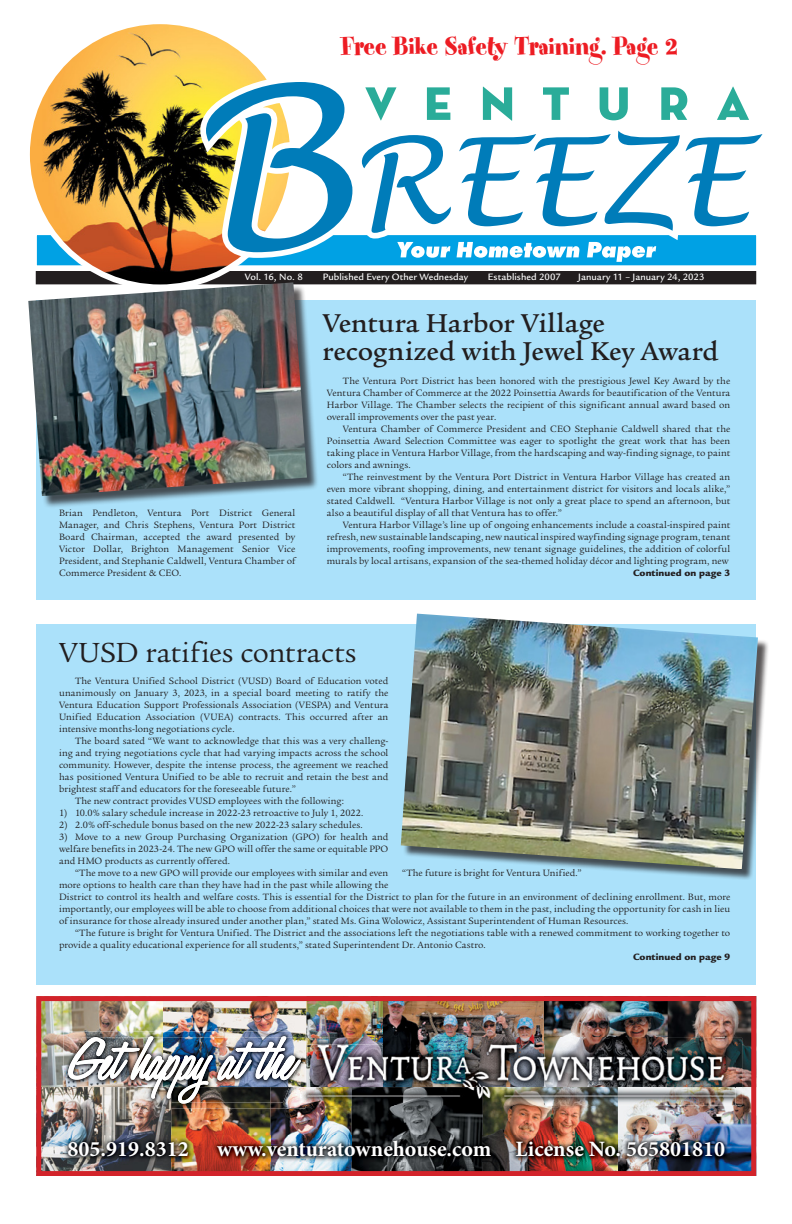
<style>
.page{position:relative;width:792px;height:1224px;background:#fff}
.page>*{position:absolute;margin:0;border:0;box-sizing:border-box;transform-origin:0 0}
.t1{font:30px "Legacy Serif";color:#221e1f}
.t2{font:29px "Spumoni LP";color:#ed1c23}
.t3{font:500 28px/28px "Legacy Serif";color:#221e1f}
.t4{font:700 22px "Minion Pro";color:#fff}
.t5{font:10px/12px "Legacy Serif";letter-spacing:.005em;color:#221e1f;text-align:justify}
.t6{font:500 10px "Legacy Sans";letter-spacing:.005em;color:#fff}
.t7{font:900 10px "Legacy Sans";letter-spacing:.01em;color:#221e1f}
</style>
<div class="page">
<div style="left:36px;top:272px;width:720px;height:12px;background:#221e1f"></div>
<div style="left:36px;top:271px;width:720px;height:13px;border:1px solid #221e1f"></div>
<div style="left:36px;top:234px;width:721px;height:32px;background:#00a1e4"></div>
<div style="left:35px;top:234px;width:723px;height:33px;border:1px solid #fff"></div>
<img style="left:27px;top:21px;width:266px;height:266px;border-radius:133px">
<svg style="left:195px;top:68px;width:563px;height:196px"></svg>
<svg style="left:397px;top:252px;width:259px;height:10px"></svg>
<svg style="left:206px;top:82px;width:557px;height:170px"></svg>
<div style="left:36px;top:300px;width:720px;height:300px;background:#abe1fa"></div>
<img style="left:163px;top:1002px;width:505px;height:36px">
<img style="left:42px;top:1002px;width:121px;height:85px">
<img style="left:668px;top:1002px;width:82px;height:85px">
<img style="left:42px;top:1087px;width:129px;height:83px">
<img style="left:270px;top:1105px;width:348px;height:65px">
<img style="left:618px;top:1087px;width:132px;height:83px">
<img style="left:171px;top:1108px;width:99px;height:62px">
<div style="left:36px;top:996px;width:720px;height:180px;border:5px solid #d2232a"></div>
<img style="left:163px;top:1032px;width:142px;height:4px">
<img style="left:63px;top:1032px;width:100px;height:52px">
<img style="left:63px;top:1103px;width:207px;height:5px">
<img style="left:270px;top:1104px;width:35px;height:4px">
<img style="left:309px;top:1037px;width:74px;height:8px">
<img style="left:63px;top:1087px;width:5px;height:16px">
<img style="left:63px;top:1136px;width:667px;height:26px">
<img style="left:383px;top:1038px;width:285px;height:7px">
<img style="left:305px;top:1045px;width:363px;height:60px">
<img style="left:668px;top:1038px;width:74px;height:49px">
<img style="left:351px;top:1105px;width:267px;height:1px">
<img style="left:618px;top:1087px;width:124px;height:18px">
<img style="left:68px;top:1036px;width:241px;height:68px">
<img style="left:301px;top:1038px;width:4px;height:20px">
<img style="left:544px;top:1045px;width:1px;height:42px">
<img style="left:307px;top:1087px;width:44px;height:18px">
<div style="left:36px;top:624px;width:720px;height:360px;background:#abe1fa"></div>
<div style="left:30px;top:284px;width:289px;height:225px;background:#221e1f;opacity:.75"></div>
<img style="left:28px;top:282px;width:279px;height:214px">
<div style="left:403px;top:616px;width:367px;height:264px;background:#221e1f;opacity:.75"></div>
<img style="left:401px;top:614px;width:357px;height:255px">
<h2 class="t2" style="left:341px;top:32px;width:338px">Free Bike Safety Training. Page 2</h2>
<p class="t6" style="left:245px;top:271px;width:59px">Vol. 16, No. 8</p>
<p class="t6" style="left:323px;top:271px;width:147px">Published Every Other Wednesday</p>
<p class="t6" style="left:488px;top:271px;width:74px">Established 2007</p>
<p class="t6" style="left:578px;top:271px;width:128px">January 11 – January 24, 2023</p>
<p class="t6" style="left:264px;top:272px;width:40px">3, No. 11</p>
<p class="t6" style="left:408px;top:272px;width:147px">Published Every Other Wednesday</p>
<p class="t5" style="left:59px;top:507px;width:238px">Brian Pendleton, Ventura Port District General Manager, and Chris Stephens, Ventura Port District Board Chairman, accepted the award presented by Victor Dollar, Brighton Management Senior Vice President, and Stephanie Caldwell, Ventura Chamber of Commerce President &amp; CEO.</p>
<h3 class="t3" style="left:323px;top:310px;width:397px">Ventura Harbor Village recognized with Jewel Key Award</h3>
<p class="t5" style="left:327px;top:375px;width:405px;text-indent:16px">The Ventura Port District has been honored with the prestigious Jewel Key Award by the Ventura Chamber of Commerce at the 2022 Poinsettia Awards for beautification of the Ventura Harbor Village. The Chamber selects the recipient of this significant annual award based on overall improvements over the past year.</p>
<p class="t5" style="left:327px;top:423px;width:405px;text-indent:16px">Ventura Chamber of Commerce President and CEO Stephanie Caldwell shared that the Poinsettia Award Selection Committee was eager to spotlight the great work that has been taking place in Ventura Harbor Village, from the hardscaping and way-finding signage, to paint colors and awnings.</p>
<p class="t5" style="left:327px;top:471px;width:405px;text-indent:16px">“The reinvestment by the Ventura Port District in Ventura Harbor Village has created an even more vibrant shopping, dining, and entertainment district for visitors and locals alike,” stated Caldwell. “Ventura Harbor Village is not only a great place to spend an afternoon, but also a beautiful display of all that Ventura has to offer.”</p>
<p class="t5" style="left:327px;top:519px;width:405px;text-indent:16px">Ventura Harbor Village’s line up of ongoing enhancements include a coastal-inspired paint refresh, new sustainable landscaping, new nautical inspired wayfinding signage program, tenant improvements, roofing improvements, new tenant signage guidelines, the addition of colorful murals by local artisans, expansion of the sea-themed holiday décor and lighting program, new</p>
<p class="t7" style="left:633px;top:567px;width:99px">Continued on page 3</p>
<h1 class="t1" style="left:59px;top:635px;width:299px">VUSD ratifies contracts</h1>
<p class="t5" style="left:59px;top:675px;width:331px;text-indent:16px">The Ventura Unified School District (VUSD) Board of Education voted unanimously on January 3, 2023, in a special board meeting to ratify the Ventura Education Support Professionals Association (VESPA) and Ventura Unified Education Association (VUEA) contracts. This occurred after an intensive months-long negotiations cycle.</p>
<p class="t5" style="left:75px;top:735px;width:315px">The board sated “We want to acknowledge that this was a very challeng-</p>
<p class="t5" style="left:59px;top:747px;width:331px">ing and trying negotiations cycle that had varying impacts across the school</p>
<p class="t5" style="left:59px;top:759px;width:331px">community. However, despite the intense process, the agreement we reached</p>
<p class="t5" style="left:59px;top:771px;width:331px">has positioned Ventura Unified to be able to recruit and retain the best and</p>
<p class="t5" style="left:59px;top:783px;width:238px">brightest staff and educators for the foreseeable future.”</p>
<p class="t5" style="left:75px;top:795px;width:271px">The new contract provides VUSD employees with the following:</p>
<p class="t5" style="left:59px;top:807px;width:306px">1) 10.0% salary schedule increase in 2022-23 retroactive to July 1, 2022.</p>
<p class="t5" style="left:59px;top:819px;width:305px">2) 2.0% off-schedule bonus based on the new 2022-23 salary schedules.</p>
<p class="t5" style="left:59px;top:831px;width:331px">3) Move to a new Group Purchasing Organization (GPO) for health and welfare benefits in 2023-24. The new GPO will offer the same or equitable PPO and HMO products as currently offered.</p>
<p class="t5" style="left:59px;top:867px;width:331px;text-align:right">“The move to a new GPO will provide our employees with similar and even more options to health care than they have had in the past while allowing the</p>
<p class="t5" style="left:402px;top:867px;width:181px">“The future is bright for Ventura Unified.”</p>
<p class="t5" style="left:59px;top:891px;width:673px">District to control its health and welfare costs. This is essential for the District to plan for the future in an environment of declining enrollment. But, more importantly, our employees will be able to choose from additional choices that were not available to them in the past, including the opportunity for cash in lieu of insurance for those already insured under another plan,” stated Ms. Gina Wolowicz, Assistant Superintendent of Human Resources.</p>
<p class="t5" style="left:59px;top:927px;width:673px;text-indent:16px">“The future is bright for Ventura Unified. The District and the associations left the negotiations table with a renewed commitment to working together to provide a quality educational experience for all students,” stated Superintendent Dr. Antonio Castro.</p>
<p class="t7" style="left:633px;top:951px;width:99px">Continued on page 9</p>
<h3 class="t4" style="left:67px;top:1134px;width:123px">805.919.8312</h3>
<h3 class="t4" style="left:217px;top:1134px;width:509px">www.venturatownehouse.com License No. 565801810</h3>
</div>
